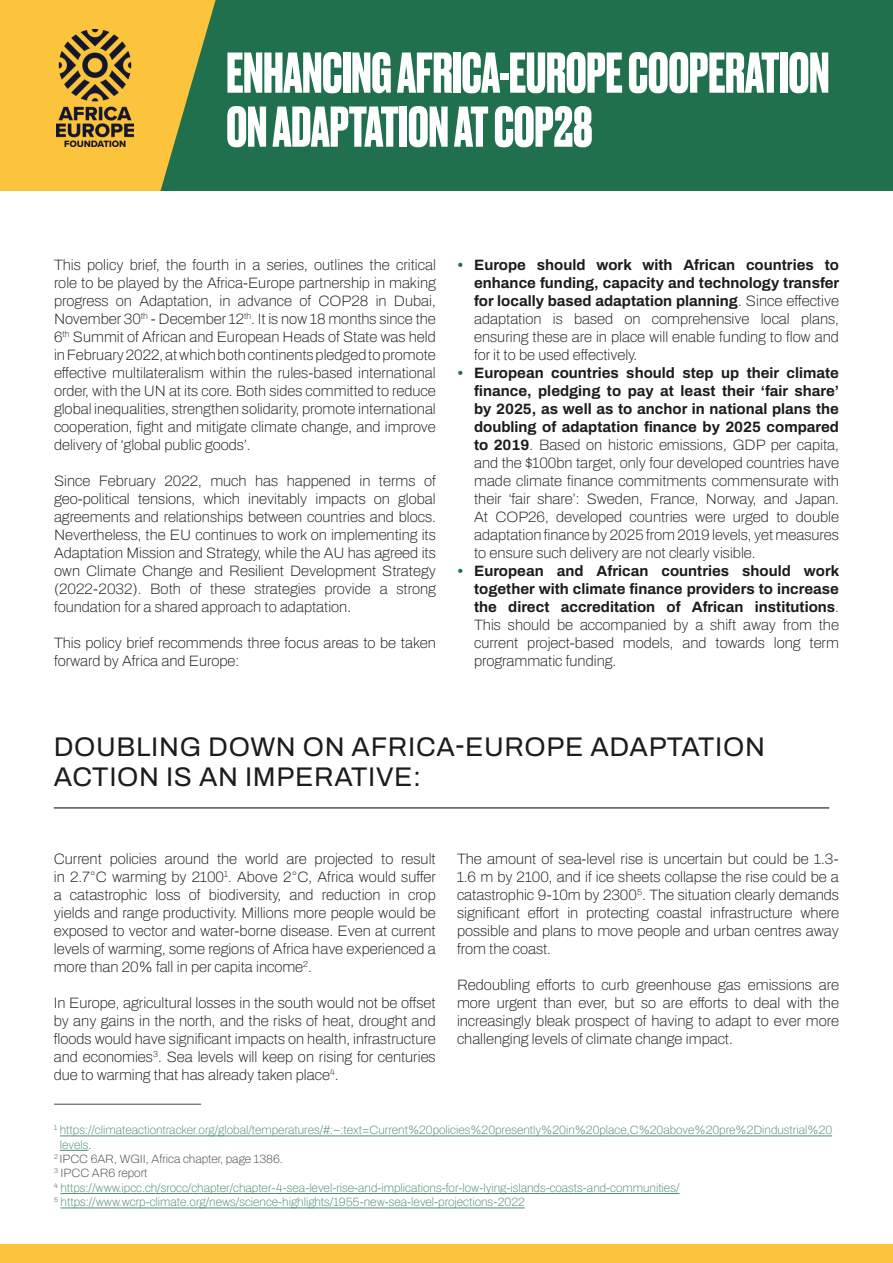
<style>
.page{position:relative;width:893px;height:1263px;background:#fff}
.page>*{position:absolute;margin:0;border:0;box-sizing:border-box;transform-origin:0 0}
.t1{font:700 54px/54px "Druk Trial";color:#fff}
.t2{font:700 33px "Druk Trial";color:#fff}
.t3{font:27px/30px "Archivo";letter-spacing:.025em;color:#1c1c1c}
.t4{font:100 15px/18px "Archivo";color:#1c1c1c;text-align:justify}
.t5{font:700 15px/18px "Archivo";color:#1c1c1c;text-align:justify}
.t6{font:100 12px "Archivo";color:#4e8d70}
.t7{font:100 12px "Archivo";color:#494949}
.s1{font-weight:700;color:#21704d}
.s2{font-weight:700}
.s3{color:#21704d}
.s4{font-weight:100}
.s5{color:#494949}
</style>
<div class="page">
<div style="left:0;top:1244px;width:893px;height:19px;background:#fcc43d"></div>
<div style="left:0;top:0;width:893px;height:191px;background:#21704d"></div>
<svg style="left:0;top:0;width:216px;height:191px"></svg>
<img style="left:56px;top:30px;width:77px;height:117px">
<hr style="left:54px;top:1104px;width:147px;height:1px;background:#494949">
<hr style="left:60px;top:1136px;width:772px;height:1px;background:#4e8d70">
<svg style="left:60px;top:1150px;width:29px;height:1px"></svg>
<hr style="left:60px;top:1193px;width:619px;height:1px;background:#4e8d70">
<hr style="left:61px;top:1208px;width:464px;height:1px;background:#4e8d70">
<hr style="left:54px;top:807px;width:775px;height:1px;background:#1c1c1c">
<h2 class="t2" style="left:111px;top:29px;width:597px">ENHANCING AFRICA-EUROPE COOPERATION ON ADAPTATION AT COP28</h2>
<h1 class="t1" style="left:226px;top:51px;width:604px">ENHANCING AFRICA-EUROPE COOPERATION<br>ON ADAPTATION AT COP28</h1>
<p class="t4" style="left:54px;top:256px;width:383px">This policy brief, the fourth in a series, outlines the critical role to be played by the Africa-Europe partnership in making progress on Adaptation, in advance of COP28 in Dubai, November 30<sup>th</sup> - December 12<sup>th</sup>. It is now 18 months since the 6<sup>th</sup> Summit of African and European Heads of State was held in February 2022, at which both continents pledged to promote effective multilateralism within the rules-based international order, with the UN at its core. Both sides committed to reduce global inequalities, strengthen solidarity, promote international cooperation, fight and mitigate climate change, and improve delivery of ‘global public goods’.</p>
<p class="t4" style="left:54px;top:472px;width:383px">Since February 2022, much has happened in terms of geo-political tensions, which inevitably impacts on global agreements and relationships between countries and blocs.<br>Nevertheless, the EU continues to work on implementing its Adaptation Mission and Strategy, while the AU has agreed its own Climate Change and Resilient Development Strategy (2022-2032). Both of these strategies provide a strong foundation for a shared approach to adaptation.</p>
<p class="t4" style="left:54px;top:634px;width:383px">This policy brief recommends three focus areas to be taken forward by Africa and Europe:</p>
<p class="t4" style="left:474px;top:256px;width:367px;text-indent:-17px"><span class="s1">•</span> <span class="s2">Europe should work with African countries to enhance funding, capacity and technology transfer for locally based adaptation planning</span>. Since effective adaptation is based on comprehensive local plans, ensuring these are in place will enable funding to flow and for it to be used effectively.</p>
<p class="t4" style="left:474px;top:364px;width:366px;text-indent:-17px"><span class="s1">•</span> <span class="s2">European countries should step up their climate finance, pledging to pay at least their ‘fair share’ by 2025, as well as to anchor in national plans the doubling of adaptation finance by 2025 compared to 2019</span>. Based on historic emissions, GDP per capita, and the $100bn target, only four developed countries have made climate finance commitments commensurate with their ‘fair share’: Sweden, France, Norway, and Japan.<br>At COP26, developed countries were urged to double adaptation finance by 2025 from 2019 levels, yet measures to ensure such delivery are not clearly visible.</p>
<p class="t5" style="left:474px;top:562px;width:367px;text-indent:-17px"><span class="s3">•</span> European and African countries should work together with climate finance providers to increase the direct accreditation of African institutions<span class="s4">.<br>This should be accompanied by a shift away from the current project-based models, and towards long term programmatic funding.</span></p>
<h3 class="t3" style="left:54px;top:732px;width:713px">DOUBLING DOWN ON AFRICA-EUROPE ADAPTATION<br>ACTION IS AN IMPERATIVE:</h3>
<p class="t4" style="left:54px;top:850px;width:384px">Current policies around the world are projected to result in 2.7°C warming by 2100<sup>1</sup>. Above 2°C, Africa would suffer a catastrophic loss of biodiversity, and reduction in crop yields and range productivity. Millions more people would be exposed to vector and water-borne disease. Even at current levels of warming, some regions of Africa have experienced a more than 20% fall in per capita income<sup>2</sup>.</p>
<p class="t4" style="left:54px;top:994px;width:383px">In Europe, agricultural losses in the south would not be offset by any gains in the north, and the risks of heat, drought and floods would have significant impacts on health, infrastructure and economies<sup>3</sup>. Sea levels will keep on rising for centuries due to warming that has already taken place<sup>4</sup>.</p>
<p class="t4" style="left:457px;top:850px;width:383px">The amount of sea-level rise is uncertain but could be 1.3- 1.6 m by 2100, and if ice sheets collapse the rise could be a catastrophic 9-10m by 2300<sup>5</sup>. The situation clearly demands significant effort in protecting coastal infrastructure where possible and plans to move people and urban centres away from the coast.</p>
<p class="t4" style="left:457px;top:976px;width:383px">Redoubling efforts to curb greenhouse gas emissions are more urgent than ever, but so are efforts to deal with the increasingly bleak prospect of having to adapt to ever more challenging levels of climate change impact.</p>
<p class="t6" style="left:54px;top:1121px;width:780px"><sup>1</sup> https://climateactiontracker.org/global/temperatures/#:~:text=Current%20policies%20presently%20in%20place,C%20above%20pre%2Dindustrial%20</p>
<p class="t6" style="left:60px;top:1135px;width:33px">levels<span class="s5">.</span></p>
<p class="t7" style="left:54px;top:1150px;width:230px"><sup>2</sup> IPCC 6AR, WGII, Africa chapter, page 1386.</p>
<p class="t7" style="left:54px;top:1164px;width:95px"><sup>3</sup> IPCC AR6 report</p>
<p class="t6" style="left:54px;top:1178px;width:627px"><sup>4</sup> https://www.ipcc.ch/srocc/chapter/chapter-4-sea-level-rise-and-implications-for-low-lying-islands-coasts-and-communities/</p>
<p class="t6" style="left:54px;top:1193px;width:472px"><sup>5</sup> https://www.wcrp-climate.org/news/science-highlights/1955-new-sea-level-projections-2022</p>
</div>
